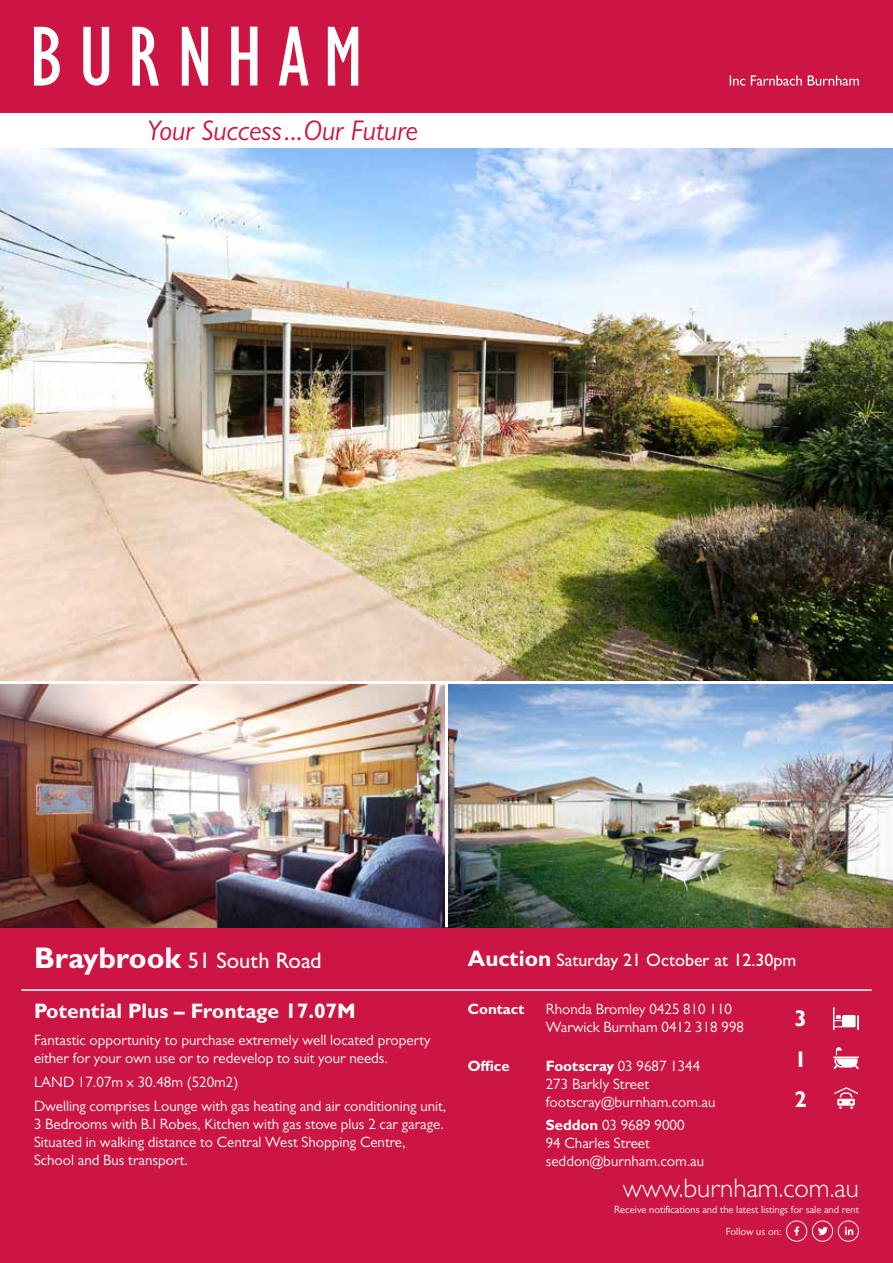
<style>
.page{position:relative;width:893px;height:1263px;background:#fff}
.page>*{position:absolute;margin:0;border:0;box-sizing:border-box;transform-origin:0 0}
.t1{font:italic 28.5px "Gill Sans MT Pro";color:#cd1543}
.t2{font:300 27px "Gill Sans MT Pro";color:#fff}
.t3{font:500 22.5px "Gill Sans MT Pro";color:#fff}
.t4{font:700 22.5px/40.5px "Gill Sans";color:#fff;text-align:justify}
.t5{font:700 21px "Gill Sans MT Pro";color:#fff}
.t6{font:500 18px "Gill Sans MT Pro";color:#fff}
.t7{font:15px/18px "Gill Sans MT Pro";color:#fff}
.t8{font:700 15px "Gill Sans MT Pro";color:#fff}
.t9{font:10.5px/22px "Gill Sans MT Pro";color:#fff}
.s1{font-weight:700;font-size:30px}
.s2{font-weight:700;font-size:22.5px}
.s3{font-weight:700}
</style>
<div class="page">
<div style="left:0;top:0;width:893px;height:113px;background:#cd1543"></div>
<svg style="left:34px;top:27px;width:26px;height:59px"></svg>
<svg style="left:83px;top:27px;width:26px;height:59px"></svg>
<svg style="left:132px;top:27px;width:27px;height:59px"></svg>
<svg style="left:182px;top:27px;width:26px;height:59px"></svg>
<svg style="left:231px;top:27px;width:26px;height:58px"></svg>
<svg style="left:279px;top:27px;width:30px;height:58px"></svg>
<svg style="left:328px;top:27px;width:30px;height:59px"></svg>
<svg style="left:730px;top:75px;width:129px;height:11px"></svg>
<div style="left:0;top:927px;width:893px;height:336px;background:#cd1543"></div>
<hr style="left:21px;top:989px;width:851px;height:2px;background:#fff">
<img style="left:834px;top:1008px;width:25px;height:21px">
<img style="left:834px;top:1047px;width:25px;height:22px">
<img style="left:835px;top:1087px;width:23px;height:21px">
<svg style="left:786px;top:1220px;width:73px;height:22px"></svg>
<img style="left:0;top:149px;width:893px;height:531px">
<img style="left:449px;top:685px;width:444px;height:242px">
<img style="left:0;top:685px;width:444px;height:242px">
<h1 class="t1" style="left:147px;top:114px;width:273px">Your Success...Our Future</h1>
<h3 class="t3" style="left:34px;top:947px;width:289px"><span class="s1">Braybrook</span> 51 South Road</h3>
<h3 class="t5" style="left:34px;top:998px;width:323px">Potential Plus – Frontage 17.07M</h3>
<p class="t7" style="left:34px;top:1030px;width:398px">Fantastic opportunity to purchase extremely well located property either for your own use or to redevelop to suit your needs.</p>
<p class="t7" style="left:34px;top:1069px;width:414px;line-height:24px">LAND 17.07m x 30.48m (520m2)<br>Dwelling comprises Lounge with gas heating and air conditioning unit,</p>
<p class="t7" style="left:34px;top:1114px;width:411px">3 Bedrooms with B.I Robes, Kitchen with gas stove plus 2 car garage.<br>Situated in walking distance to Central West Shopping Centre,<br>School and Bus transport.</p>
<p class="t6" style="left:468px;top:949px;width:330px"><span class="s2">Auction</span> Saturday 21 October at 12.30pm</p>
<p class="t8" style="left:468px;top:999px;width:58px">Contact</p>
<p class="t7" style="left:546px;top:1000px;width:200px">Rhonda Bromley 0425 810 110<br>Warwick Burnham 0412 318 998</p>
<p class="t7" style="left:546px;top:1057px;width:171px"><span class="s3">Footscray</span> 03 9687 1344<br>273 Barkly Street footscray@burnham.com.au</p>
<p class="t7" style="left:546px;top:1116px;width:160px"><span class="s3">Seddon</span> 03 9689 9000<br>94 Charles Street seddon@burnham.com.au</p>
<h3 class="t4" style="left:794px;top:999px;width:14px">3<br>1<br>2</h3>
<p class="t8" style="left:468px;top:1057px;width:44px">Office</p>
<h2 class="t2" style="left:623px;top:1172px;width:237px">www.burnham.com.au</h2>
<p class="t9" style="left:726px;top:1198px;width:135px;text-indent:-112px">Receive notifications and the latest listings for sale and rent<br>Follow us on:</p>
</div>
